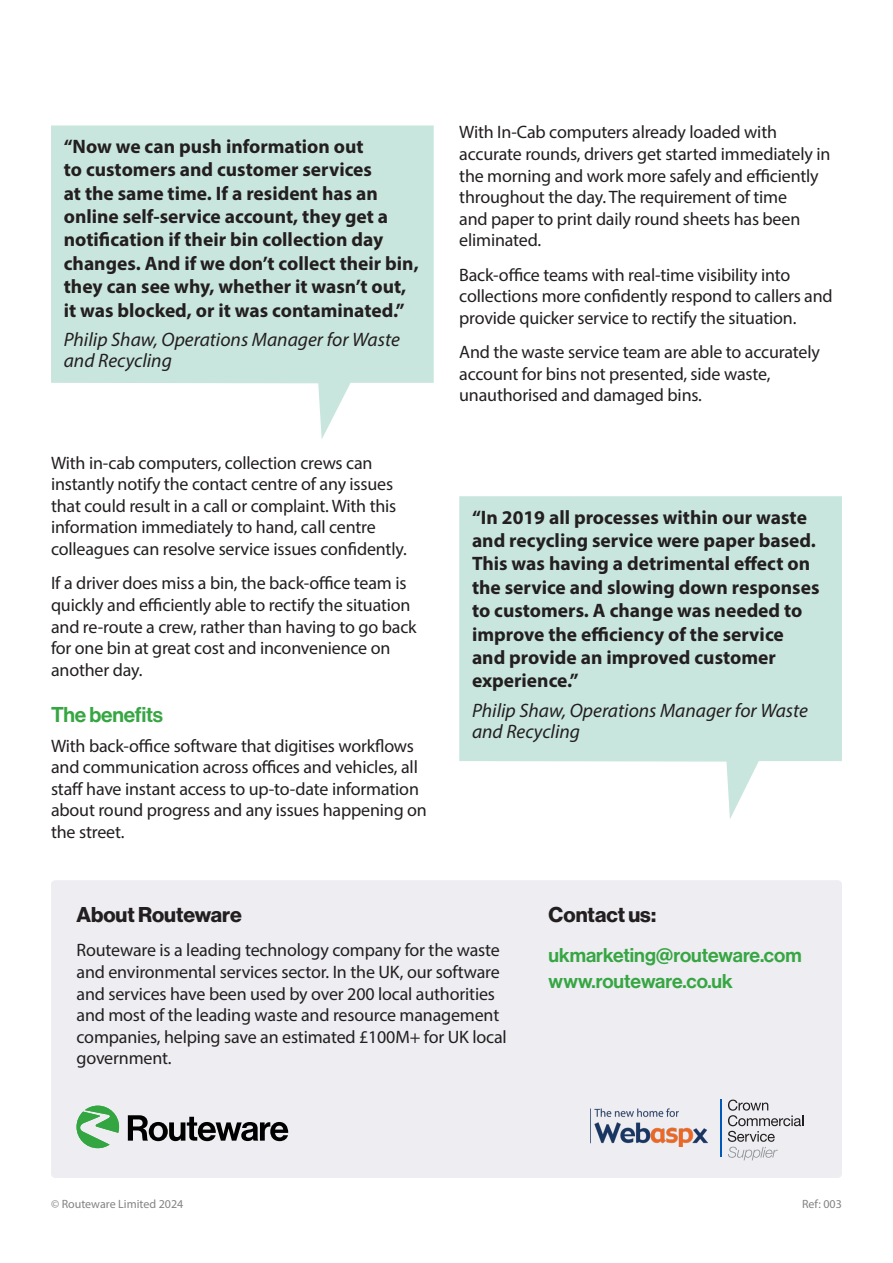
<style>
.page{position:relative;width:893px;height:1263px;background:#fff}
.page>*{position:absolute;margin:0;border:0;box-sizing:border-box;transform-origin:0 0}
.t1{font:21px "N Haas Grotesk DS Pro 75 Bd";color:#231f20}
.t2{font:21px "N Haas Grotesk DS Pro 65 Md";letter-spacing:-.01em;color:#36a642}
.t3{font:700 19.5px/23.4px "Myriad Pro";color:#231f20}
.t4{font:italic 19.5px/21px "Myriad Pro";color:#231f20}
.t5{font:19.5px "N Haas Grotesk DS Pro 65 Md";color:#36a642}
.t6{font:18px/21.6px "Myriad Pro";letter-spacing:-.01em;color:#231f20}
.t7{font:12px "Myriad Pro";color:#828383}
</style>
<div class="page">
<div style="left:51px;top:880px;width:791px;height:298px;background:#ededf2;border-radius:4px"></div>
<hr style="left:721px;top:1099px;width:1px;height:58px;background:#0058b8">
<svg style="left:728px;top:1099px;width:75px;height:61px"></svg>
<svg style="left:51px;top:125px;width:383px;height:314px;fill:#c9e6de"></svg>
<svg style="left:459px;top:496px;width:383px;height:323px;fill:#c9e6de"></svg>
<svg style="left:128px;top:1115px;width:160px;height:26px"></svg>
<svg style="left:77px;top:1106px;width:42px;height:42px"></svg>
<img style="left:590px;top:1108px;width:117px;height:38px">
<p class="t3" style="left:64px;top:134px;width:356px">“Now we can push information out<br>to customers and customer services<br>at the same time. If a resident has an online self-service account, they get a notification if their bin collection day changes. And if we don’t collect their bin, they can see why, whether it wasn’t out, it was blocked, or it was contaminated.”</p>
<p class="t4" style="left:64px;top:329px;width:338px">Philip Shaw, Operations Manager for Waste and Recycling</p>
<p class="t6" style="left:51px;top:451px;width:357px">With in-cab computers, collection crews can instantly notify the contact centre of any issues that could result in a call or complaint. With this information immediately to hand, call centre colleagues can resolve service issues confidently.</p>
<p class="t6" style="left:51px;top:572px;width:367px">If a driver does miss a bin, the back-office team is quickly and efficiently able to rectify the situation and re-route a crew, rather than having to go back for one bin at great cost and inconvenience on another day.</p>
<p class="t2" style="left:51px;top:702px;width:114px">The benefits</p>
<p class="t6" style="left:51px;top:734px;width:377px">With back-office software that digitises workflows and communication across offices and vehicles, all staff have instant access to up-to-date information about round progress and any issues happening on the street.</p>
<p class="t6" style="left:459px;top:121px;width:373px">With In-Cab computers already loaded with accurate rounds, drivers get started immediately in the morning and work more safely and efficiently throughout the day. The requirement of time<br>and paper to print daily round sheets has been eliminated.</p>
<p class="t6" style="left:459px;top:264px;width:375px">Back-office teams with real-time visibility into collections more confidently respond to callers and provide quicker service to rectify the situation.</p>
<p class="t6" style="left:459px;top:341px;width:362px">And the waste service team are able to accurately account for bins not presented, side waste, unauthorised and damaged bins.</p>
<p class="t3" style="left:472px;top:505px;width:349px">“In 2019 all processes within our waste and recycling service were paper based.<br>This was having a detrimental effect on the service and slowing down responses to customers. A change was needed to improve the efficiency of the service and provide an improved customer experience.”</p>
<p class="t4" style="left:472px;top:700px;width:338px">Philip Shaw, Operations Manager for Waste and Recycling</p>
<p class="t1" style="left:77px;top:902px;width:167px">About Routeware</p>
<p class="t6" style="left:77px;top:939px;width:432px">Routeware is a leading technology company for the waste and environmental services sector. In the UK, our software and services have been used by over 200 local authorities and most of the leading waste and resource management companies, helping save an estimated £100M+ for UK local government.</p>
<p class="t1" style="left:549px;top:902px;width:109px">Contact us:</p>
<p class="t5" style="left:549px;top:943px;width:255px">ukmarketing@routeware.com</p>
<p class="t5" style="left:549px;top:970px;width:186px">www.routeware.co.uk</p>
<p class="t7" style="left:51px;top:1197px;width:134px">© Routeware Limited 2024</p>
<p class="t7" style="left:802px;top:1197px;width:41px">Ref: 003</p>
</div>
